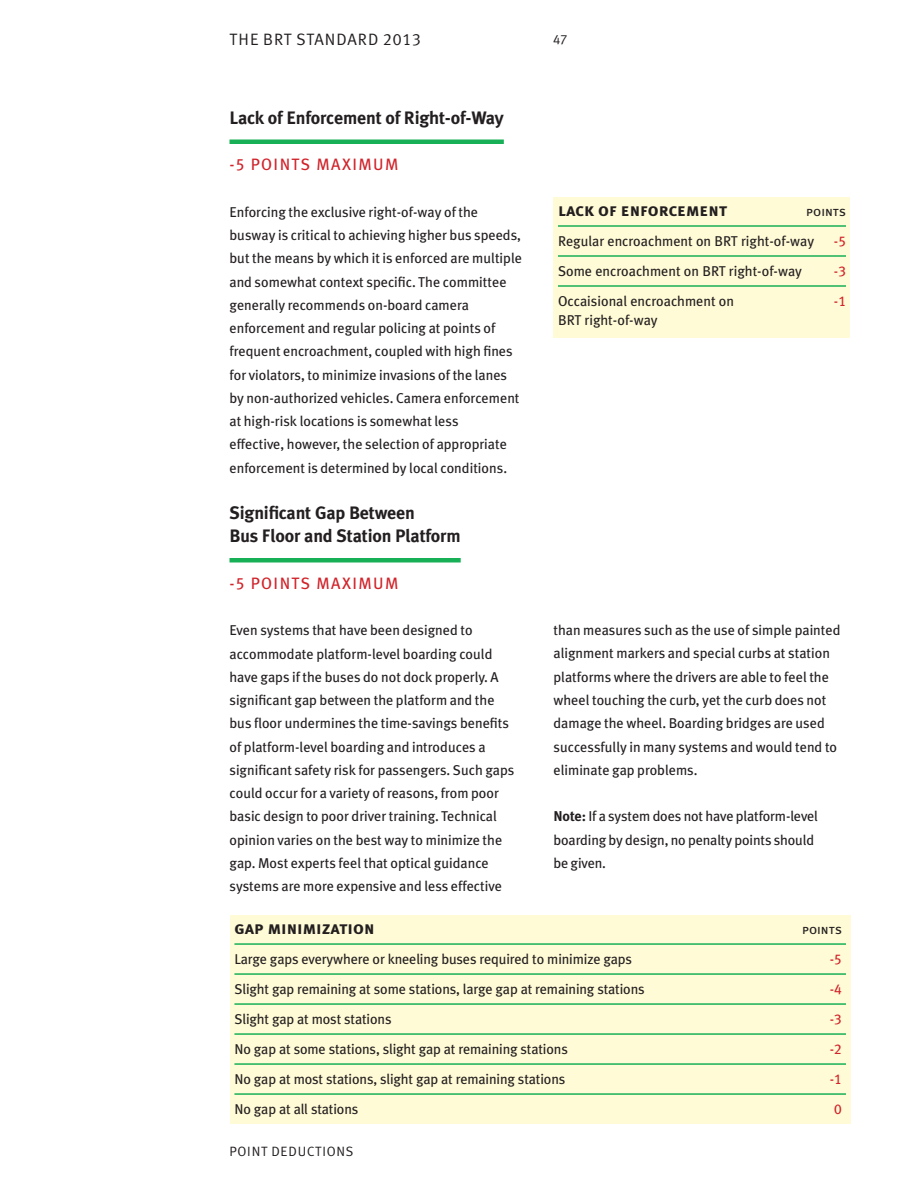
<style>
.page{position:relative;width:918px;height:1188px;background:#fff}
.page>*{position:absolute;margin:0;border:0;box-sizing:border-box;transform-origin:0 0}
.t1{font:700 18px/23.2px "Meta Plus";letter-spacing:-.01em;color:#231f20}
.t2{font:18px "Meta Plus Bold Caps";color:#231f20}
.t3{font:16.5px "Meta Plus";letter-spacing:.08em;color:#d1232a}
.t4{font:16.5px "Meta Plus Normal Caps";letter-spacing:.05em;color:#231f20}
.t5{font:14.25px/23.2px "Meta Plus";color:#231f20}
.t6{font:14.25px "Meta Plus Book Caps";color:#d1232a}
.t7{font:13.5px "Meta Plus Normal Caps";letter-spacing:.05em;color:#231f20}
.t8{font:13.5px "Meta Plus Book Caps";color:#231f20}
.s1{font-family:"Meta Plus Book Caps"}
.s2{font-weight:700}
</style>
<div class="page">
<hr style="left:230px;top:140px;width:274px;height:4px;background:#18b056">
<div style="left:554px;top:198px;width:296px;height:140px;background:#fffbd6"></div>
<hr style="left:558px;top:225px;width:288px;height:2px;background:#18b056">
<hr style="left:558px;top:255px;width:288px;height:2px;background:#18b056">
<hr style="left:558px;top:285px;width:288px;height:2px;background:#18b056">
<hr style="left:230px;top:558px;width:231px;height:4px;background:#18b056">
<div style="left:230px;top:916px;width:620px;height:208px;background:#fffbd6"></div>
<hr style="left:234px;top:943px;width:612px;height:2px;background:#18b056">
<hr style="left:234px;top:973px;width:612px;height:2px;background:#18b056">
<hr style="left:234px;top:1003px;width:612px;height:2px;background:#18b056">
<hr style="left:234px;top:1033px;width:612px;height:2px;background:#18b056">
<hr style="left:234px;top:1063px;width:612px;height:2px;background:#18b056">
<hr style="left:234px;top:1093px;width:612px;height:2px;background:#18b056">
<p class="t4" style="left:230px;top:30px;width:193px">THE BRT STANDARD 2013</p>
<p class="t7" style="left:553px;top:31px;width:16px">47</p>
<p class="t1" style="left:230px;top:106px;width:276px">Lack of Enforcement of Right-of-Way</p>
<p class="t3" style="left:230px;top:155px;width:171px"><span class="s1">-5</span> POINTS MAXIMUM</p>
<p class="t5" style="left:230px;top:200px;width:294px">Enforcing the exclusive right-of-way of the busway is critical to achieving higher bus speeds, but the means by which it is enforced are multiple and somewhat context specific. The committee generally recommends on-board camera enforcement and regular policing at points of frequent encroachment, coupled with high fines for violators, to minimize invasions of the lanes by non-authorized vehicles. Camera enforcement at high-risk locations is somewhat less<br>effective, however, the selection of appropriate enforcement is determined by local conditions.</p>
<p class="t2" style="left:558px;top:200px;width:171px">lack of enforcement</p>
<p class="t8" style="left:806px;top:204px;width:41px">points</p>
<p class="t5" style="left:558px;top:230px;width:258px">Regular encroachment on BRT right-of-way</p>
<p class="t6" style="left:834px;top:233px;width:14px">-5</p>
<p class="t5" style="left:558px;top:260px;width:246px">Some encroachment on BRT right-of-way</p>
<p class="t6" style="left:834px;top:263px;width:14px">-3</p>
<p class="t5" style="left:558px;top:290px;width:178px">Occaisional encroachment on</p>
<p class="t6" style="left:834px;top:293px;width:14px">-1</p>
<p class="t5" style="left:558px;top:308px;width:101px">BRT right-of-way</p>
<p class="t1" style="left:230px;top:501px;width:233px">Significant Gap Between<br>Bus Floor and Station Platform</p>
<p class="t3" style="left:230px;top:573px;width:171px"><span class="s1">-5</span> POINTS MAXIMUM</p>
<p class="t5" style="left:230px;top:619px;width:286px">Even systems that have been designed to accommodate platform-level boarding could have gaps if the buses do not dock properly. A significant gap between the platform and the bus floor undermines the time-savings benefits of platform-level boarding and introduces a significant safety risk for passengers. Such gaps could occur for a variety of reasons, from poor basic design to poor driver training. Technical opinion varies on the best way to minimize the gap. Most experts feel that optical guidance systems are more expensive and less effective</p>
<p class="t2" style="left:234px;top:918px;width:142px">gap minimization</p>
<p class="t8" style="left:802px;top:922px;width:41px">points</p>
<p class="t5" style="left:234px;top:948px;width:399px">Large gaps everywhere or kneeling buses required to minimize gaps</p>
<p class="t6" style="left:830px;top:951px;width:14px">-5</p>
<p class="t5" style="left:234px;top:978px;width:412px">Slight gap remaining at some stations, large gap at remaining stations</p>
<p class="t6" style="left:830px;top:981px;width:14px">-4</p>
<p class="t5" style="left:234px;top:1008px;width:159px">Slight gap at most stations</p>
<p class="t6" style="left:830px;top:1011px;width:14px">-3</p>
<p class="t5" style="left:234px;top:1038px;width:335px">No gap at some stations, slight gap at remaining stations</p>
<p class="t6" style="left:830px;top:1041px;width:14px">-2</p>
<p class="t5" style="left:234px;top:1068px;width:332px">No gap at most stations, slight gap at remaining stations</p>
<p class="t6" style="left:830px;top:1071px;width:14px">-1</p>
<p class="t5" style="left:234px;top:1098px;width:125px">No gap at all stations</p>
<p class="t6" style="left:834px;top:1101px;width:9px">0</p>
<p class="t5" style="left:554px;top:619px;width:289px">than measures such as the use of simple painted alignment markers and special curbs at station platforms where the drivers are able to feel the wheel touching the curb, yet the curb does not damage the wheel. Boarding bridges are used successfully in many systems and would tend to eliminate gap problems.</p>
<p class="t5" style="left:554px;top:805px;width:266px"><span class="s2">Note:</span> If a system does not have platform-level boarding by design, no penalty points should be given.</p>
<p class="t7" style="left:230px;top:1143px;width:126px">POINT DEDUCTIONS</p>
</div>
